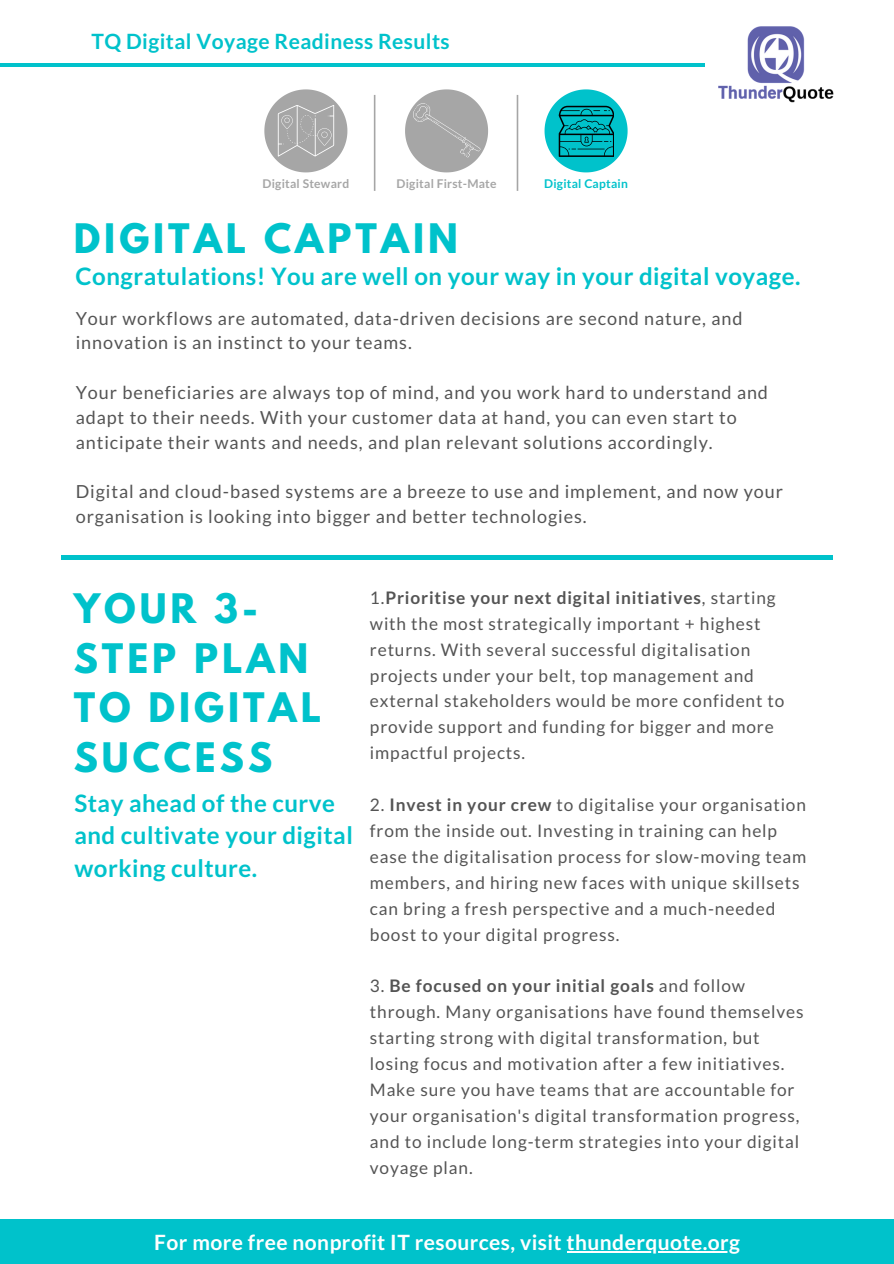
<style>
.page{position:relative;width:894px;height:1264px;background:#fff}
.page>*{position:absolute;margin:0;border:0;box-sizing:border-box;transform-origin:0 0}
.t1{font:700 36px/49.5px "League Spartan";letter-spacing:.11em;color:#00c2cb}
.t2{font:700 24px/32.7px "Lato";letter-spacing:.02em;color:#00c2cb}
.t3{font:700 21px "Lato";letter-spacing:.02em;color:#fff}
.t4{font:700 21px "Lato";letter-spacing:.02em;color:#00c2cb}
.t5{font:18px/24.8px "Lato";letter-spacing:.05em;color:#545454}
.t6{font:17.25px/26px "Lato";letter-spacing:.05em;color:#545454}
.t7{font:700 12px "Lato";letter-spacing:.02em;color:#a6a6a6}
.t8{font:700 12px "Lato";letter-spacing:.02em;color:#00c2cb}
.s1{font-weight:700}
</style>
<div class="page">
<hr style="left:0;top:63px;width:704px;height:4px;background:#00c2cb">
<div style="left:0;top:1219px;width:893px;height:44px;background:#00c2cb"></div>
<hr style="left:61px;top:555px;width:771px;height:4px;background:#00c2cb">
<img style="left:718px;top:26px;width:115px;height:77px">
<hr style="left:566px;top:1250px;width:174px;height:2px;background:#fff">
<svg style="left:264px;top:89px;width:83px;height:83px"></svg>
<svg style="left:374px;top:95px;width:1px;height:96px"></svg>
<svg style="left:516px;top:95px;width:2px;height:96px"></svg>
<svg style="left:405px;top:89px;width:83px;height:83px"></svg>
<svg style="left:544px;top:89px;width:83px;height:83px"></svg>
<p class="t4" style="left:91px;top:28px;width:360px">TQ Digital Voyage Readiness Results</p>
<p class="t7" style="left:262px;top:176px;width:88px">Digital Steward</p>
<p class="t7" style="left:396px;top:176px;width:101px">Digital First-Mate</p>
<p class="t8" style="left:544px;top:176px;width:85px">Digital Captain</p>
<h1 class="t1" style="left:74px;top:218px;width:386px">DIGITAL CAPTAIN</h1>
<h2 class="t2" style="left:76px;top:259px;width:726px">Congratulations! You are well on your way in your digital voyage.</h2>
<p class="t5" style="left:76px;top:305px;width:668px">Your workflows are automated, data-driven decisions are second nature, and innovation is an instinct to your teams.</p>
<p class="t5" style="left:76px;top:379px;width:693px">Your beneficiaries are always top of mind, and you work hard to understand and adapt to their needs. With your customer data at hand, you can even start to anticipate their wants and needs, and plan relevant solutions accordingly.</p>
<p class="t5" style="left:76px;top:478px;width:708px">Digital and cloud-based systems are a breeze to use and implement, and now your organisation is looking into bigger and better technologies.</p>
<h1 class="t1" style="left:74px;top:588px;width:249px">YOUR 3-<br>STEP PLAN<br>TO DIGITAL<br>SUCCESS</h1>
<h2 class="t2" style="left:74px;top:786px;width:280px">Stay ahead of the curve and cultivate your digital working culture.</h2>
<p class="t6" style="left:370px;top:584px;width:416px">1.<span class="s1">Prioritise your next digital initiatives</span>, starting with the most strategically important + highest returns. With several successful digitalisation projects under your belt, top management and external stakeholders would be more confident to provide support and funding for bigger and more impactful projects.</p>
<p class="t6" style="left:370px;top:791px;width:438px">2. <span class="s1">Invest in your crew</span> to digitalise your organisation from the inside out. Investing in training can help ease the digitalisation process for slow-moving team members, and hiring new faces with unique skillsets can bring a fresh perspective and a much-needed boost to your digital progress.</p>
<p class="t6" style="left:370px;top:972px;width:435px">3. <span class="s1">Be focused on your initial goals</span> and follow through. Many organisations have found themselves starting strong with digital transformation, but losing focus and motivation after a few initiatives.<br>Make sure you have teams that are accountable for your organisation's digital transformation progress, and to include long-term strategies into your digital voyage plan.</p>
<p class="t3" style="left:154px;top:1229px;width:587px">For more free nonprofit IT resources, visit thunderquote.org</p>
</div>
